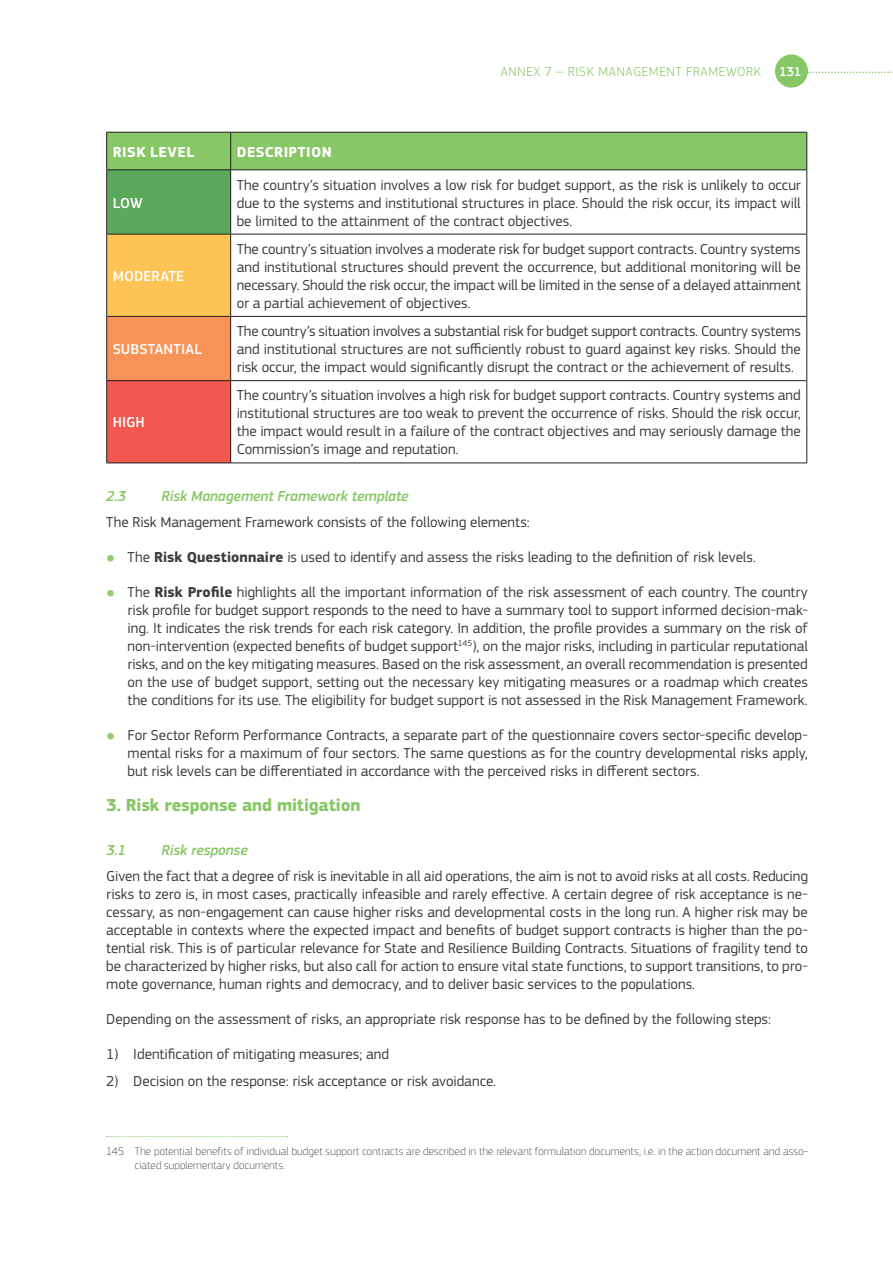
<style>
.page{position:relative;width:893px;height:1263px;background:#fff}
.page>*{position:absolute;margin:0;border:0;box-sizing:border-box;transform-origin:0 0}
.Main_text{font:700 18px "EC Square Sans Pro";letter-spacing:-.01em;color:#87c765}
._101___Body_Text{font:15px/18px "EC Square Sans Pro";color:#3e3e3f;text-align:justify}
.Intertitulos{font:italic 500 15px "EC Square Sans Pro";letter-spacing:-.01em;color:#87c765}
._101___Body_Text-2{font:500 15px "EC Square Sans Pro";letter-spacing:.005em;color:#fff}
._101___Body_Text-3{font:700 15px "EC Square Sans Pro";letter-spacing:.03em;color:#fff}
.t1{font:300 13.5px "EC Square Sans Pro";letter-spacing:.05em;color:#87c765}
.t2{font:500 13.5px "EC Square Sans Pro";color:#fff}
.Footnote_2_--_No_lin{font:100 11.25px/14.2px "EC Square Sans Pro";letter-spacing:.02em;color:#231f20}
.s1{font-size:10.5px;color:#93cc73}
.s2{font-weight:700}
</style>
<div class="page">
<div style="left:775px;top:54px;width:33px;height:34px;background:#87c765;border-radius:50%"></div>
<svg style="left:808px;top:72px;width:84px;height:1px"></svg>
<div style="left:107px;top:133px;width:699px;height:36px;background:#87c765"></div>
<div style="left:107px;top:170px;width:124px;height:64px;background:#5ca85b"></div>
<div style="left:107px;top:234px;width:124px;height:82px;background:#fdc355"></div>
<div style="left:107px;top:316px;width:124px;height:65px;background:#f79356"></div>
<div style="left:107px;top:381px;width:124px;height:82px;background:#f05850"></div>
<hr style="left:106px;top:132px;width:125px;height:1px;background:#231f20">
<hr style="left:106px;top:133px;width:1px;height:36px;background:#231f20">
<hr style="left:231px;top:132px;width:576px;height:1px;background:#231f20">
<hr style="left:230px;top:133px;width:1px;height:36px;background:#231f20">
<hr style="left:806px;top:133px;width:1px;height:36px;background:#231f20">
<hr style="left:106px;top:169px;width:125px;height:1px;background:#231f20">
<hr style="left:106px;top:170px;width:1px;height:64px;background:#231f20">
<hr style="left:231px;top:169px;width:576px;height:1px;background:#231f20">
<hr style="left:230px;top:170px;width:1px;height:64px;background:#231f20">
<hr style="left:806px;top:170px;width:1px;height:64px;background:#231f20">
<hr style="left:106px;top:234px;width:125px;height:1px;background:#231f20">
<hr style="left:106px;top:234px;width:1px;height:82px;background:#231f20">
<hr style="left:231px;top:234px;width:576px;height:1px;background:#231f20">
<hr style="left:230px;top:234px;width:1px;height:82px;background:#231f20">
<hr style="left:806px;top:234px;width:1px;height:82px;background:#231f20">
<hr style="left:106px;top:316px;width:125px;height:1px;background:#231f20">
<hr style="left:106px;top:317px;width:1px;height:63px;background:#231f20">
<hr style="left:231px;top:316px;width:576px;height:1px;background:#231f20">
<hr style="left:230px;top:317px;width:1px;height:63px;background:#231f20">
<hr style="left:806px;top:317px;width:1px;height:63px;background:#231f20">
<hr style="left:106px;top:380px;width:125px;height:1px;background:#231f20">
<hr style="left:106px;top:381px;width:1px;height:81px;background:#231f20">
<hr style="left:231px;top:380px;width:576px;height:1px;background:#231f20">
<hr style="left:230px;top:381px;width:1px;height:81px;background:#231f20">
<hr style="left:806px;top:381px;width:1px;height:81px;background:#231f20">
<hr style="left:106px;top:462px;width:125px;height:1px;background:#231f20">
<hr style="left:231px;top:462px;width:576px;height:1px;background:#231f20">
<svg style="left:107px;top:1136px;width:181px;height:1px"></svg>
<p class="_101___Body_Text-3" style="left:113px;top:143px;width:83px">RISK LEVEL</p>
<p class="_101___Body_Text-3" style="left:237px;top:143px;width:97px">DESCRIPTION</p>
<p class="t1" style="left:501px;top:64px;width:9px">ANNE</p>
<p class="t1" style="left:534px;top:64px;width:134px">X 7 – RISK MANAGEMENT</p>
<p class="t1" style="left:686px;top:64px;width:76px">FRAMEWORK</p>
<p class="t2" style="left:779px;top:64px;width:24px">131</p>
<p class="_101___Body_Text-2" style="left:113px;top:194px;width:31px">LOW</p>
<p class="_101___Body_Text-2" style="left:113px;top:267px;width:73px">MODERATE</p>
<p class="_101___Body_Text-2" style="left:113px;top:340px;width:91px">SUBSTANTIAL</p>
<p class="_101___Body_Text-2" style="left:113px;top:414px;width:34px">HIGH</p>
<p class="_101___Body_Text" style="left:237px;top:176px;width:566px">The country’s situation involves a low risk for budget support, as the risk is unlikely to occur due to the systems and institutional structures in place. Should the risk occur, its impact will be limited to the attainment of the contract objectives.</p>
<p class="_101___Body_Text" style="left:237px;top:240px;width:566px">The country’s situation involves a moderate risk for budget support contracts. Country systems and institutional structures should prevent the occurrence, but additional monitoring will be necessary. Should the risk occur, the impact will be limited in the sense of a delayed attainment or a partial achievement of objectives.</p>
<p class="_101___Body_Text" style="left:237px;top:322px;width:566px">The country’s situation involves a substantial risk for budget support contracts. Country systems and institutional structures are not sufficiently robust to guard against key risks. Should the risk occur, the impact would significantly disrupt the contract or the achievement of results.</p>
<p class="_101___Body_Text" style="left:237px;top:387px;width:566px">The country’s situation involves a high risk for budget support contracts. Country systems and institutional structures are too weak to prevent the occurrence of risks. Should the risk occur, the impact would result in a failure of the contract objectives and may seriously damage the Commission’s image and reputation.</p>
<p class="Intertitulos" style="left:106px;top:487px;width:21px">2.3</p>
<p class="Intertitulos" style="left:162px;top:487px;width:249px">Risk Management Framework template</p>
<p class="_101___Body_Text" style="left:106px;top:513px;width:425px">The Risk Management Framework consists of the following elements:</p>
<p class="_101___Body_Text" style="left:106px;top:548px;width:651px"><span class="s1">●</span> The <span class="s2">Risk Questionnaire</span> is used to identify and assess the risks leading to the definition of risk levels.</p>
<p class="_101___Body_Text" style="left:128px;top:583px;width:682px;text-indent:-21px"><span class="s1">●</span> The <span class="s2">Risk Profile</span> highlights all the important information of the risk assessment of each country. The country risk profile for budget support responds to the need to have a summary tool to support informed decision-mak&shy;ing. It indicates the risk trends for each risk category. In addition, the profile provides a summary on the risk of non-intervention (expected benefits of budget support<sup>145</sup>), on the major risks, including in particular reputational risks, and on the key mitigating measures. Based on the risk assessment, an overall recommendation is presented on the use of budget support, setting out the necessary key mitigating measures or a roadmap which creates the conditions for its use. The eligibility for budget support is not assessed in the Risk Management Framework.</p>
<p class="_101___Body_Text" style="left:128px;top:726px;width:682px;text-indent:-21px"><span class="s1">●</span> For Sector Reform Performance Contracts, a separate part of the questionnaire covers sector-specific develop&shy;mental risks for a maximum of four sectors. The same questions as for the country developmental risks apply, but risk levels can be differentiated in accordance with the perceived risks in different sectors.</p>
<p class="Main_text" style="left:106px;top:795px;width:256px">3. Risk response and mitigation</p>
<p class="Intertitulos" style="left:106px;top:841px;width:21px">3.1</p>
<p class="Intertitulos" style="left:162px;top:841px;width:88px">Risk response</p>
<p class="_101___Body_Text" style="left:106px;top:867px;width:703px">Given the fact that a degree of risk is inevitable in all aid operations, the aim is not to avoid risks at all costs. Reducing risks to zero is, in most cases, practically infeasible and rarely effective. A certain degree of risk acceptance is ne&shy;cessary, as non-engagement can cause higher risks and developmental costs in the long run. A higher risk may be acceptable in contexts where the expected impact and benefits of budget support contracts is higher than the po&shy;tential risk. This is of particular relevance for State and Resilience Building Contracts. Situations of fragility tend to be characterized by higher risks, but also call for action to ensure vital state functions, to support transitions, to pro&shy;mote governance, human rights and democracy, and to deliver basic services to the populations.</p>
<p class="_101___Body_Text" style="left:106px;top:1010px;width:666px">Depending on the assessment of risks, an appropriate risk response has to be defined by the following steps:</p>
<p class="_101___Body_Text" style="left:106px;top:1045px;width:284px">1) Identification of mitigating measures; and</p>
<p class="_101___Body_Text" style="left:106px;top:1072px;width:391px">2) Decision on the response: risk acceptance or risk avoidance.</p>
<p class="Footnote_2_--_No_lin" style="left:135px;top:1144px;width:675px;text-indent:-28px">145 The potential benefits of individual budget support contracts are described in the relevant formulation documents, i.e. in the action document and asso&shy;ciated supplementary documents.</p>
</div>
